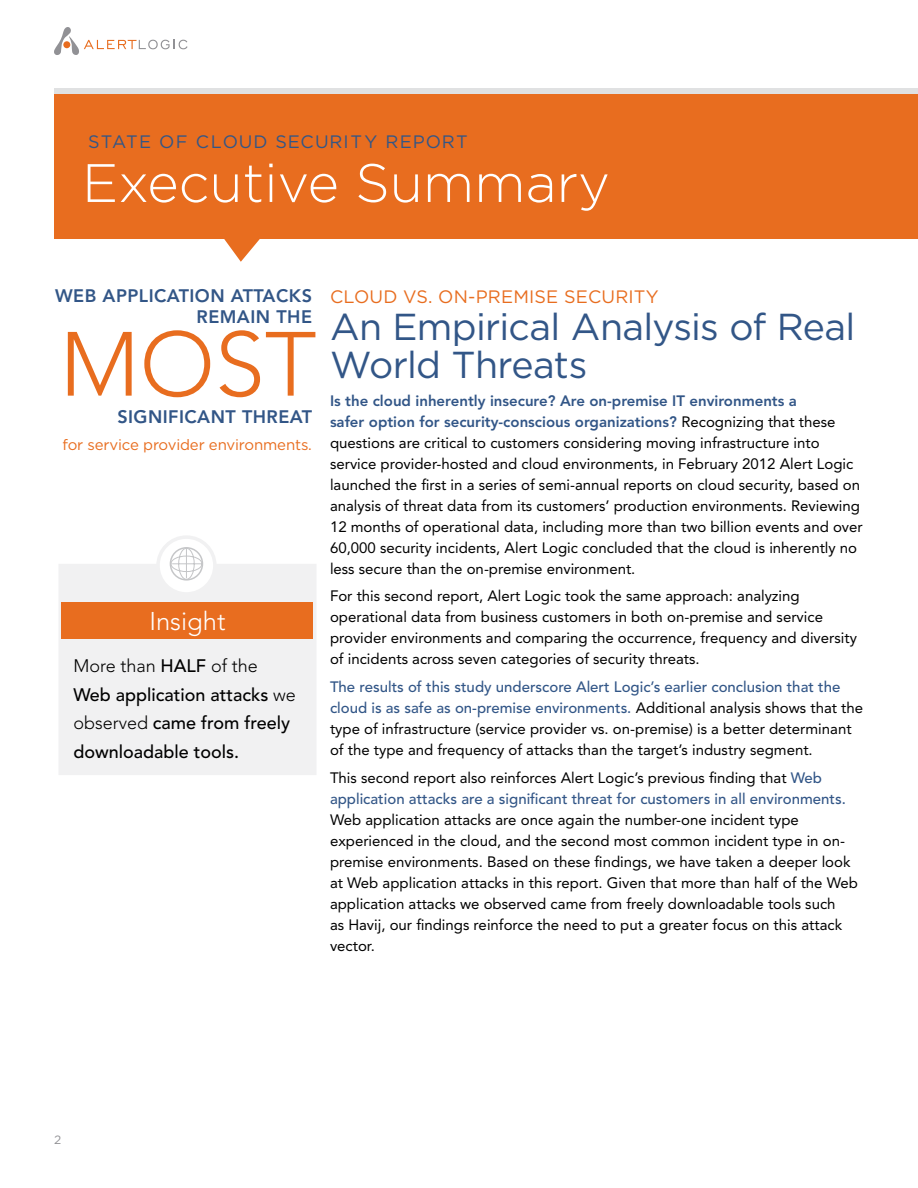
<style>
.page{position:relative;width:918px;height:1188px;background:#fff}
.page>*{position:absolute;margin:0;border:0;box-sizing:border-box;transform-origin:0 0}
.t1{font:300 90px "Avenir LT Std";color:#e86d1f}
.t2{font:300 54px "Gotham";color:#fff}
.t3{font:37.5px/37.5px "Gotham";letter-spacing:-.025em;color:#325687}
.t4{font:300 25.5px "Avenir LT Std";color:#fff}
.t5{font:500 18px/28.5px "Avenir LT Std";color:#000}
.t6{font:800 18px/21px "Avenir LT Std";letter-spacing:.025em;color:#325687}
.t7{font:18px "Gotham";letter-spacing:.01em;color:#e86d1f}
.t8{font:18px "Gotham";letter-spacing:.055em;color:#325687}
.t9{font:15px/21px "Avenir LT Std";color:#000}
.t10{font:500 15px/21px "Avenir LT Std";color:#325687}
.t11{font:15px "Gotham";color:#e86d1f}
.t12{font:12px "Gotham";color:#919195}
.s1{font-weight:300}
.s2{font-weight:800;color:#325687}
.s3{font-weight:500;color:#325687}
.s4{font-weight:400;color:#000}
</style>
<div class="page">
<svg style="left:54px;top:94px;width:864px;height:168px;background:#eb803c"></svg>
<div style="left:54px;top:88px;width:864px;height:6px;background:#e0e1e2"></div>
<svg style="left:54px;top:27px;width:134px;height:28px"></svg>
<div style="left:60px;top:565px;width:255px;height:209px;background:#f1f1f2"></div>
<div style="left:62px;top:603px;width:251px;height:36px;background:#e86d1f"></div>
<svg style="left:156px;top:536px;width:61px;height:56px"></svg>
<p class="t8" style="left:88px;top:130px;width:381px">State of Cloud Security Report</p>
<h2 class="t2" style="left:82px;top:149px;width:529px">Executive Summary</h2>
<p class="t6" style="left:55px;top:285px;width:60px">Web applica</p>
<p class="t6" style="left:197px;top:285px;width:115px;text-indent:-18px">tion attacks remain</p>
<p class="t6" style="left:276px;top:306px;width:35px">the</p>
<h1 class="t1" style="left:60px;top:312px;width:258px">MOST</h1>
<p class="t6" style="left:117px;top:407px;width:74px">significan</p>
<p class="t6" style="left:226px;top:407px;width:54px">t threa</p>
<p class="t6" style="left:302px;top:407px;width:12px">t</p>
<p class="t11" style="left:62px;top:435px;width:251px">for service provider environments.</p>
<h3 class="t4" style="left:149px;top:607px;width:78px">Insight</h3>
<p class="t5" style="left:73px;top:652px;width:224px"><span class="s1">More than</span> HALF <span class="s1">of the<br></span>Web application attacks <span class="s1">we observed</span> came from freely downloadable tools.</p>
<p class="t7" style="left:330px;top:285px;width:330px">Cloud vs. On-Premise Security</p>
<h3 class="t3" style="left:330px;top:307px;width:527px">An Empirical Analysis of Real<br>World Threats</h3>
<p class="t9" style="left:330px;top:390px;width:534px"><span class="s2">Is the cloud inherently insecure? Are on-premise IT environments a<br>safer option for security-conscious organizations?</span> Recognizing that these questions are critical to customers considering moving infrastructure into service provider-hosted and cloud environments, in February 2012 Alert Logic launched the first in a series of semi-annual reports on cloud security, based on analysis of threat data from its customers’ production environments. Reviewing 12 months of operational data, including more than two billion events and over 60,000 security incidents, Alert Logic concluded that the cloud is inherently no less secure than the on-premise environment.</p>
<p class="t9" style="left:330px;top:586px;width:529px">For this second report, Alert Logic took the same approach: analyzing operational data from business customers in both on-premise and service provider environments and comparing the occurrence, frequency and diversity of incidents across seven categories of security threats.</p>
<p class="t9" style="left:330px;top:676px;width:535px"><span class="s3">The results of this study underscore Alert Logic’s earlier conclusion that the cloud is as safe as on-premise environments.</span> Additional analysis shows that the type of infrastructure (service provider vs. on-premise) is a better determinant of the type and frequency of attacks than the target’s industry segment.</p>
<p class="t10" style="left:330px;top:767px;width:517px"><span class="s4">This second report also reinforces Alert Logic’s previous finding that</span> Web application attacks are a significant threat for customers in all environments.</p>
<p class="t9" style="left:330px;top:809px;width:530px">Web application attacks are once again the number-one incident type experienced in the cloud, and the second most common incident type in on&shy;premise environments. Based on these findings, we have taken a deeper look at Web application attacks in this report. Given that more than half of the Web application attacks we observed came from freely downloadable tools such<br>as Havij, our findings reinforce the need to put a greater focus on this attack vector.</p>
<p class="t12" style="left:54px;top:1132px;width:9px">2</p>
</div>
